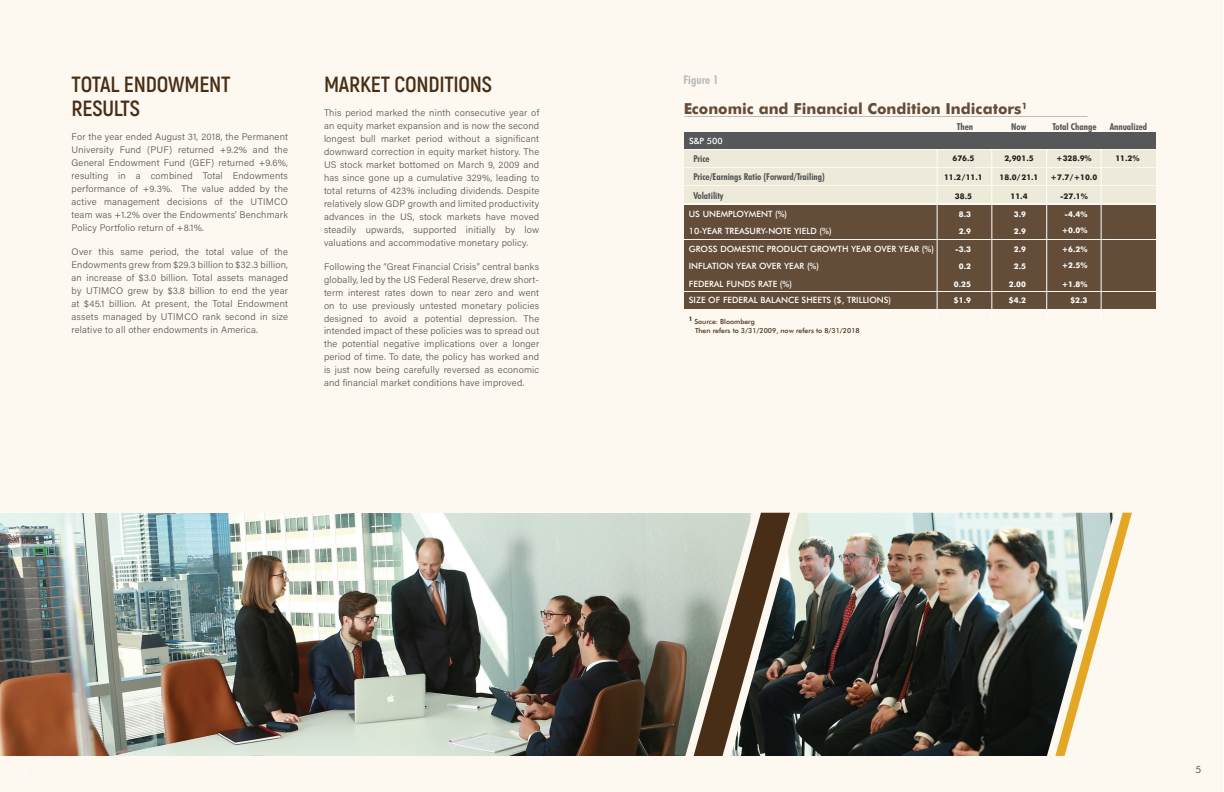
<style>
.page{position:relative;width:1224px;height:792px;background:#fff}
.page>*{position:absolute;margin:0;border:0;box-sizing:border-box;transform-origin:0 0}
.t1{font:700 22px/24px "Akrobat";letter-spacing:-.01em;color:#472e17}
.t2{font:700 15.2px "Futura BT";color:#482e17}
.t3{font:700 condensed 12px "Futura BT";color:#babbbe}
.t4{font:10px "Futura BT";color:#545557}
.t5{font:700 condensed 9.6px/18.4px "Futura BT";color:#545557}
.t6{font:300 9.5px/13px "Acumin Pro";letter-spacing:.02em;color:#545557;text-align:justify}
.t7{font:500 8.7px/17.5px "Futura BT";color:#fff}
.t8{font:700 7.8px "Futura BT";color:#fff}
.t9{font:700 7.8px "Futura BT";color:#231f20}
.t10{font:500 6.9px/8.3px "Futura BT";color:#482e17}
.t11{font:700 6.1px "Futura BT";color:#482e17}
</style>
<div class="page">
<div style="left:0;top:0;width:1223px;height:792px;background:#fef9f0"></div>
<img style="left:0;top:513px;width:685px;height:243px">
<div style="left:684px;top:132px;width:471px;height:17px;background:#555759"></div>
<div style="left:684px;top:205px;width:471px;height:16px;background:#634d38"></div>
<div style="left:684px;top:186px;width:471px;height:17px;background:#edead9"></div>
<div style="left:684px;top:168px;width:471px;height:17px;background:#edead9"></div>
<div style="left:684px;top:150px;width:471px;height:16px;background:#edead9"></div>
<div style="left:684px;top:222px;width:471px;height:17px;background:#634d38"></div>
<div style="left:684px;top:240px;width:471px;height:16px;background:#634d38"></div>
<div style="left:684px;top:257px;width:471px;height:17px;background:#634d38"></div>
<div style="left:684px;top:275px;width:471px;height:16px;background:#634d38"></div>
<div style="left:684px;top:292px;width:471px;height:17px;background:#634d38"></div>
<hr style="left:684px;top:116px;width:403px;height:1px;background:#babbbe">
<hr style="left:937px;top:150px;width:1px;height:172px;background:#fff">
<hr style="left:991px;top:150px;width:1px;height:172px;background:#fff">
<hr style="left:1046px;top:150px;width:1px;height:172px;background:#fff">
<hr style="left:1101px;top:150px;width:1px;height:172px;background:#fff">
<svg style="left:685px;top:513px;width:9px;height:243px;background:#9ca79c"></svg>
<svg style="left:694px;top:513px;width:27px;height:243px;background:#9fa193"></svg>
<svg style="left:721px;top:512px;width:308px;height:244px"></svg>
<img style="left:731px;top:513px;width:324px;height:243px">
<svg style="left:1055px;top:513px;width:77px;height:243px"></svg>
<h1 class="t1" style="left:72px;top:72px;width:161px">TOTAL ENDOWMENT<br>RESULTS</h1>
<p class="t6" style="left:72px;top:130px;width:218px">For the year ended August 31, 2018, the Permanent University Fund (PUF) returned +9.2% and the General Endowment Fund (GEF) returned +9.6%, resulting in a combined Total Endowments performance of +9.3%. The value added by the active management decisions of the UTIMCO team was +1.2% over the Endowments’ Benchmark Policy Portfolio return of +8.1%.</p>
<p class="t6" style="left:72px;top:244px;width:218px">Over this same period, the total value of the Endowments grew from $29.3 billion to $32.3 billion, an increase of $3.0 billion. Total assets managed by UTIMCO grew by $3.8 billion to end the year at $45.1 billion. At present, the Total Endowment assets managed by UTIMCO rank second in size relative to all other endowments in America.</p>
<h1 class="t1" style="left:324px;top:72px;width:170px">MARKET CONDITIONS</h1>
<p class="t6" style="left:324px;top:106px;width:217px">This period marked the ninth consecutive year of an equity market expansion and is now the second longest bull market period without a significant downward correction in equity market history. The US stock market bottomed on March 9, 2009 and has since gone up a cumulative 329%, leading to total returns of 423% including dividends. Despite relatively slow GDP growth and limited productivity advances in the US, stock markets have moved steadily upwards, supported initially by low valuations and accommodative monetary policy.</p>
<p class="t6" style="left:324px;top:259px;width:217px">Following the “Great Financial Crisis” central banks globally, led by the US Federal Reserve, drew short&shy;term interest rates down to near zero and went on to use previously untested monetary policies designed to avoid a potential depression. The intended impact of these policies was to spread out the potential negative implications over a longer period of time. To date, the policy has worked and is just now being carefully reversed as economic and financial market conditions have improved.</p>
<p class="t3" style="left:684px;top:73px;width:36px">Figure 1</p>
<h2 class="t2" style="left:683px;top:100px;width:345px">Economic and Financial Condition Indicators<sup>1</sup></h2>
<p class="t5" style="left:957px;top:117px;width:18px">Then</p>
<p class="t5" style="left:1011px;top:117px;width:17px">Now</p>
<p class="t5" style="left:1052px;top:117px;width:46px">Total Change</p>
<p class="t5" style="left:1110px;top:117px;width:39px">Annualized</p>
<p class="t9" style="left:952px;top:153px;width:23px">676.5</p>
<p class="t9" style="left:944px;top:172px;width:40px">11.2/11.1</p>
<p class="t7" style="left:689px;top:132px;width:35px">S&amp;P 500</p>
<p class="t5" style="left:693px;top:149px;width:133px">Price<br>Price/Earnings Ratio (Forward/Trailing)</p>
<p class="t9" style="left:1056px;top:153px;width:37px">+328.9%</p>
<p class="t9" style="left:1115px;top:153px;width:26px">11.2%</p>
<p class="t9" style="left:1051px;top:172px;width:48px">+7.7/+10.0</p>
<p class="t9" style="left:1060px;top:191px;width:29px">-27.1%</p>
<p class="t9" style="left:1004px;top:153px;width:31px">2,901.5</p>
<p class="t9" style="left:1000px;top:172px;width:40px">18.0/21.1</p>
<p class="t5" style="left:693px;top:186px;width:32px">Volatility</p>
<p class="t9" style="left:955px;top:191px;width:19px">38.5</p>
<p class="t9" style="left:1011px;top:191px;width:19px">11.4</p>
<p class="t7" style="left:689px;top:205px;width:247px">US UNEMPLOYMENT (%)<br>10-YEAR TREASURY-NOTE YIELD (%)<br>GROSS DOMESTIC PRODUCT GROWTH YEAR OVER YEAR (%)<br>INFLATION YEAR OVER YEAR (%)<br>FEDERAL FUNDS RATE (%)</p>
<p class="t7" style="left:689px;top:292px;width:204px">SIZE OF FEDERAL BALANCE SHEETS ($, TRILLIONS)</p>
<p class="t11" style="left:689px;top:315px;width:5px">1</p>
<p class="t10" style="left:694px;top:318px;width:167px">Source: Bloomberg<br>Then refers to 3/31/2009, now refers to 8/31/2018</p>
<p class="t8" style="left:959px;top:209px;width:14px">8.3</p>
<p class="t8" style="left:1014px;top:209px;width:14px">3.9</p>
<p class="t8" style="left:1065px;top:209px;width:24px">-4.4%</p>
<p class="t8" style="left:959px;top:226px;width:14px">2.9</p>
<p class="t8" style="left:1014px;top:226px;width:14px">2.9</p>
<p class="t8" style="left:1062px;top:226px;width:27px">+0.0%</p>
<p class="t8" style="left:955px;top:244px;width:17px">-3.3</p>
<p class="t8" style="left:1014px;top:244px;width:14px">2.9</p>
<p class="t8" style="left:1062px;top:244px;width:27px">+6.2%</p>
<p class="t8" style="left:959px;top:262px;width:14px">0.2</p>
<p class="t8" style="left:1014px;top:262px;width:14px">2.5</p>
<p class="t8" style="left:1062px;top:261px;width:27px">+2.5%</p>
<p class="t8" style="left:954px;top:279px;width:19px">0.25</p>
<p class="t8" style="left:1009px;top:279px;width:19px">2.00</p>
<p class="t8" style="left:1062px;top:279px;width:27px">+1.8%</p>
<p class="t8" style="left:954px;top:296px;width:19px">$1.9</p>
<p class="t8" style="left:1009px;top:296px;width:19px">$4.2</p>
<p class="t8" style="left:1070px;top:296px;width:19px">$2.3</p>
<p class="t4" style="left:1195px;top:763px;width:7px">5</p>
</div>
